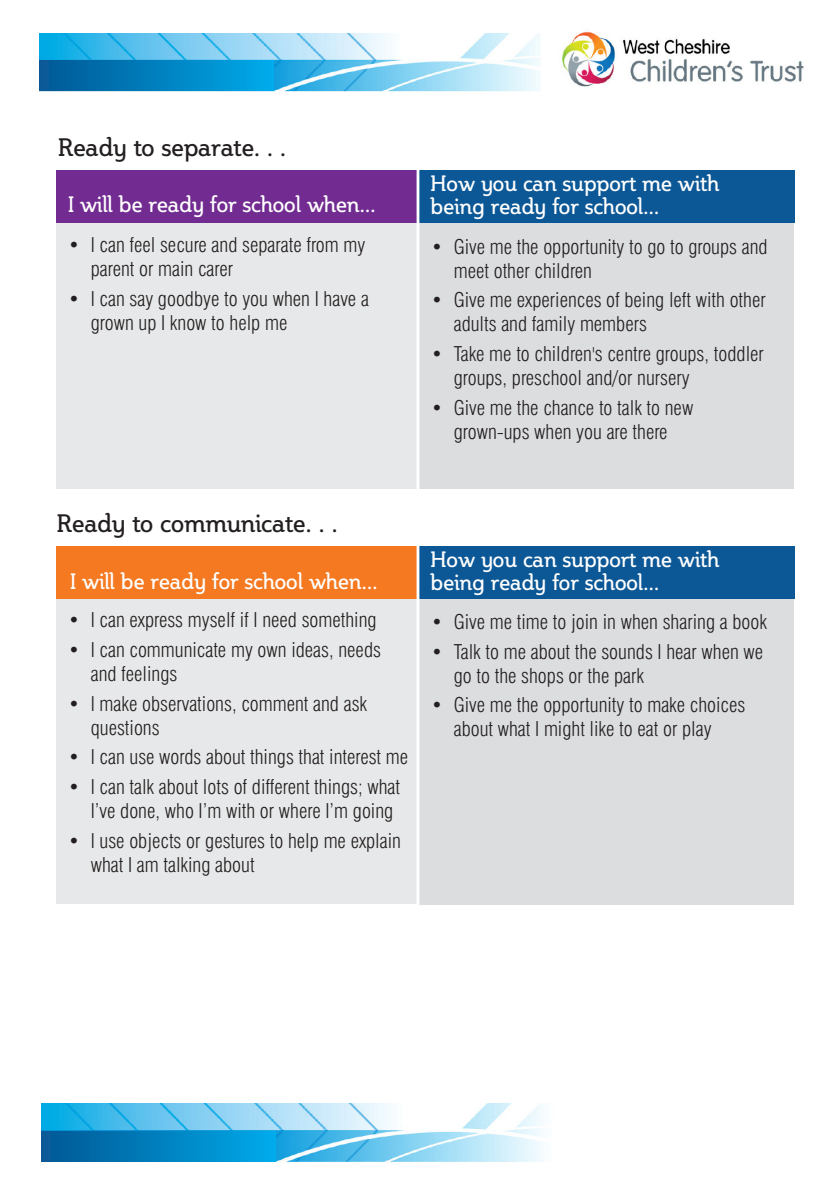
<style>
.page{position:relative;width:840px;height:1191px;background:#fff}
.page>*{position:absolute;margin:0;border:0;box-sizing:border-box;transform-origin:0 0}
.t1{font:25px "Steinem";color:#231f20}
.t2{font:22px/22.8px "Steinem";color:#fff}
.t3{font:300 condensed 20px/24px "Swiss 721 BT";color:#231f20}
</style>
<div class="page">
<div style="left:419px;top:222px;width:374px;height:267px;background:#dcdddf"></div>
<div style="left:56px;top:221px;width:362px;height:268px;background:#e7e8e9"></div>
<div style="left:419px;top:171px;width:375px;height:52px;background:#0c5896"></div>
<div style="left:419px;top:597px;width:374px;height:308px;background:#dcdddf"></div>
<div style="left:56px;top:596px;width:361px;height:308px;background:#e7e8e9"></div>
<div style="left:418px;top:546px;width:376px;height:52px;background:#0c5896"></div>
<div style="left:56px;top:546px;width:362px;height:52px;background:#f47921"></div>
<div style="left:56px;top:171px;width:362px;height:52px;background:#722b91"></div>
<hr style="left:416px;top:164px;width:3px;height:852px;background:#fff">
<img style="left:40px;top:34px;width:501px;height:58px">
<div style="left:40px;top:61px;width:233px;height:30px;background:linear-gradient(to right,#025794,#00aaea)"></div>
<img style="left:42px;top:1103px;width:503px;height:60px">
<div style="left:42px;top:1131px;width:233px;height:30px;background:linear-gradient(to right,#025794,#00aaea)"></div>
<img style="left:562px;top:31px;width:242px;height:56px">
<p class="t1" style="left:58px;top:134px;width:229px">Ready to separate. . .</p>
<p class="t2" style="left:430px;top:172px;width:290px">How you can support me with</p>
<p class="t2" style="left:68px;top:193px;width:309px">I will be ready for school when...</p>
<p class="t2" style="left:430px;top:195px;width:230px">being ready for school...</p>
<p class="t3" style="left:91px;top:234px;width:276px;text-indent:-23px">• I can feel secure and separate from my parent or main carer</p>
<p class="t3" style="left:91px;top:288px;width:279px;text-indent:-23px">• I can say goodbye to you when I have a grown up I know to help me</p>
<p class="t3" style="left:453px;top:236px;width:315px;text-indent:-23px">• Give me the opportunity to go to groups and meet other children</p>
<p class="t3" style="left:453px;top:290px;width:313px;text-indent:-23px">• Give me experiences of being left with other adults and family members</p>
<p class="t3" style="left:453px;top:343px;width:311px;text-indent:-23px">• Take me to children's centre groups, toddler groups, preschool and/or nursery</p>
<p class="t3" style="left:431px;top:397px;width:263px;text-align:center">• Give me the chance to talk to new grown-ups when you are there</p>
<p class="t1" style="left:57px;top:509px;width:282px">Ready to communicate. . .</p>
<p class="t2" style="left:70px;top:570px;width:309px">I will be ready for school when...</p>
<p class="t3" style="left:68px;top:610px;width:310px">• I can express myself if I need something</p>
<p class="t3" style="left:91px;top:639px;width:291px;text-indent:-23px">• I can communicate my own ideas, needs and feelings</p>
<p class="t3" style="left:91px;top:693px;width:278px;text-indent:-23px">• I make observations, comment and ask questions</p>
<p class="t3" style="left:68px;top:747px;width:341px">• I can use words about things that interest me</p>
<p class="t3" style="left:91px;top:776px;width:310px;text-indent:-23px">• I can talk about lots of different things; what<br>I’ve done, who I’m with or where I’m going</p>
<p class="t3" style="left:91px;top:830px;width:311px;text-indent:-23px">• I use objects or gestures to help me explain what I am talking about</p>
<p class="t2" style="left:430px;top:548px;width:290px">How you can support me with being ready for school...</p>
<p class="t3" style="left:431px;top:611px;width:337px">• Give me time to join in when sharing a book</p>
<p class="t3" style="left:453px;top:641px;width:311px;text-indent:-23px">• Talk to me about the sounds I hear when we go to the shops or the park</p>
<p class="t3" style="left:431px;top:695px;width:315px;text-align:center">• Give me the opportunity to make choices about what I might like to eat or play</p>
</div>
